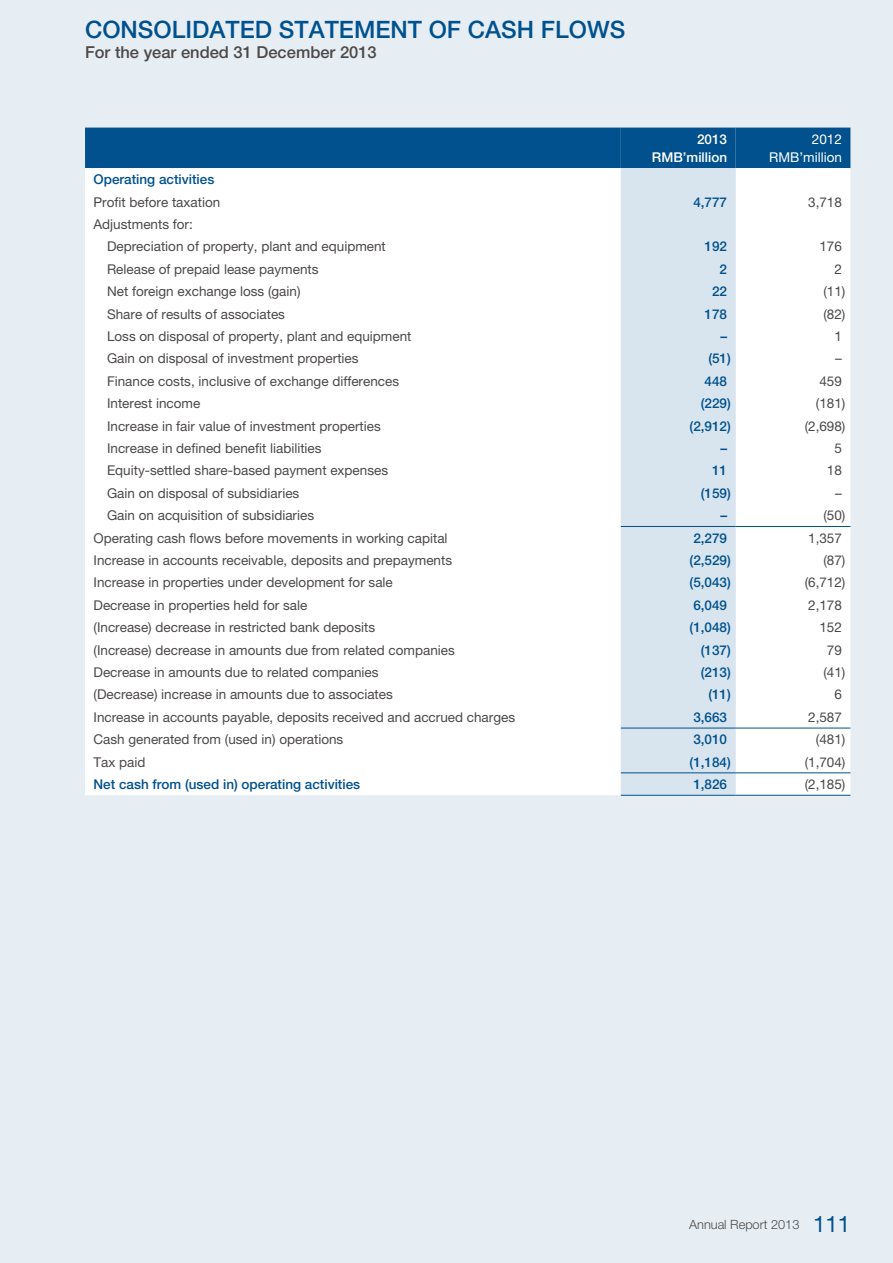
<style>
.page{position:relative;width:893px;height:1263px;background:#e6eef4}
.page>*{position:absolute;margin:0;border:0;box-sizing:border-box;transform-origin:0 0}
.t1{font:500 24px "Helvetica Neue";color:#00518e}
.t2{font:500 16.5px "Helvetica Neue";color:#4c4948}
.t3{font:13.5px/22.4px "Helvetica Neue";color:#4c4948}
.t4{font:500 13.5px "Helvetica Neue";color:#00518e}
.t5{font:500 13.5px "Helvetica Neue";color:#fff}
.t6{font:13.5px "Helvetica Neue";color:#fff}
.t7{font:300 12.75px "Helvetica Neue";color:#4c4948}
.s1{font-weight:400;font-size:22.5px;color:#00518e}
</style>
<div class="page">
<div style="left:85px;top:128px;width:765px;height:40px;background:#00518e"></div>
<div style="left:85px;top:168px;width:765px;height:627px;background:#fff"></div>
<div style="left:621px;top:168px;width:115px;height:627px;background:#d9e5ee"></div>
<hr style="left:621px;top:795px;width:115px;height:1px;background:#00518e">
<hr style="left:621px;top:773px;width:115px;height:1px;background:#00518e">
<hr style="left:736px;top:795px;width:114px;height:1px;background:#00518e">
<hr style="left:621px;top:728px;width:115px;height:1px;background:#00518e">
<hr style="left:736px;top:773px;width:114px;height:1px;background:#00518e">
<hr style="left:621px;top:526px;width:115px;height:1px;background:#00518e">
<hr style="left:736px;top:728px;width:114px;height:1px;background:#00518e">
<hr style="left:736px;top:526px;width:114px;height:1px;background:#00518e">
<h1 class="t1" style="left:85px;top:16px;width:542px">CONSOLIDATED STATEMENT OF CASH FLOWS</h1>
<p class="t2" style="left:85px;top:42px;width:293px">For the year ended 31 December 2013</p>
<p class="t5" style="left:697px;top:131px;width:32px">2013</p>
<p class="t6" style="left:812px;top:131px;width:32px">2012</p>
<p class="t5" style="left:652px;top:149px;width:77px">RMB’million</p>
<p class="t6" style="left:769px;top:149px;width:74px">RMB’million</p>
<p class="t4" style="left:94px;top:171px;width:122px">Operating activities</p>
<p class="t3" style="left:94px;top:190px;width:128px">Profit before taxation</p>
<p class="t4" style="left:693px;top:194px;width:35px">4,777</p>
<p class="t3" style="left:808px;top:190px;width:35px">3,718</p>
<p class="t3" style="left:107px;top:213px;width:280px;text-indent:-14px">Adjustments for:<br>Depreciation of property, plant and equipment</p>
<p class="t4" style="left:705px;top:238px;width:24px">192</p>
<p class="t3" style="left:819px;top:235px;width:24px">176</p>
<p class="t3" style="left:107px;top:258px;width:213px">Release of prepaid lease payments</p>
<p class="t4" style="left:720px;top:261px;width:9px">2</p>
<p class="t3" style="left:834px;top:258px;width:9px">2</p>
<p class="t3" style="left:107px;top:280px;width:195px">Net foreign exchange loss (gain)</p>
<p class="t4" style="left:712px;top:283px;width:17px">22</p>
<p class="t3" style="left:823px;top:280px;width:24px">(11)</p>
<p class="t3" style="left:107px;top:302px;width:179px">Share of results of associates</p>
<p class="t4" style="left:705px;top:306px;width:24px">178</p>
<p class="t3" style="left:823px;top:302px;width:24px">(82)</p>
<p class="t3" style="left:107px;top:325px;width:306px">Loss on disposal of property, plant and equipment</p>
<p class="t4" style="left:720px;top:328px;width:8px">–</p>
<p class="t3" style="left:834px;top:325px;width:9px">1</p>
<p class="t3" style="left:107px;top:347px;width:253px">Gain on disposal of investment properties</p>
<p class="t4" style="left:708px;top:350px;width:24px">(51)</p>
<p class="t3" style="left:835px;top:347px;width:8px">–</p>
<p class="t3" style="left:107px;top:370px;width:294px">Finance costs, inclusive of exchange differences</p>
<p class="t4" style="left:705px;top:373px;width:24px">448</p>
<p class="t3" style="left:819px;top:370px;width:24px">459</p>
<p class="t3" style="left:107px;top:392px;width:95px">Interest income</p>
<p class="t4" style="left:701px;top:395px;width:32px">(229)</p>
<p class="t3" style="left:816px;top:392px;width:31px">(181)</p>
<p class="t3" style="left:107px;top:414px;width:275px">Increase in fair value of investment properties</p>
<p class="t4" style="left:690px;top:418px;width:43px">(2,912)</p>
<p class="t3" style="left:805px;top:414px;width:42px">(2,698)</p>
<p class="t3" style="left:107px;top:437px;width:216px">Increase in defined benefit liabilities</p>
<p class="t4" style="left:720px;top:440px;width:8px">–</p>
<p class="t3" style="left:834px;top:437px;width:9px">5</p>
<p class="t3" style="left:107px;top:459px;width:283px">Equity-settled share-based payment expenses</p>
<p class="t4" style="left:712px;top:462px;width:17px">11</p>
<p class="t3" style="left:827px;top:459px;width:17px">18</p>
<p class="t3" style="left:107px;top:482px;width:194px">Gain on disposal of subsidiaries</p>
<p class="t4" style="left:701px;top:485px;width:32px">(159)</p>
<p class="t3" style="left:835px;top:482px;width:8px">–</p>
<p class="t3" style="left:107px;top:504px;width:209px">Gain on acquisition of subsidiaries</p>
<p class="t4" style="left:720px;top:507px;width:8px">–</p>
<p class="t3" style="left:823px;top:504px;width:24px">(50)</p>
<p class="t3" style="left:94px;top:526px;width:356px">Operating cash flows before movements in working capital</p>
<p class="t4" style="left:693px;top:530px;width:35px">2,279</p>
<p class="t3" style="left:808px;top:526px;width:35px">1,357</p>
<p class="t3" style="left:94px;top:549px;width:360px">Increase in accounts receivable, deposits and prepayments</p>
<p class="t4" style="left:690px;top:552px;width:43px">(2,529)</p>
<p class="t3" style="left:823px;top:549px;width:24px">(87)</p>
<p class="t3" style="left:94px;top:571px;width:301px">Increase in properties under development for sale</p>
<p class="t4" style="left:690px;top:574px;width:43px">(5,043)</p>
<p class="t3" style="left:805px;top:571px;width:42px">(6,712)</p>
<p class="t3" style="left:94px;top:593px;width:215px">Decrease in properties held for sale</p>
<p class="t4" style="left:693px;top:597px;width:35px">6,049</p>
<p class="t3" style="left:808px;top:593px;width:35px">2,178</p>
<p class="t3" style="left:94px;top:616px;width:283px">(Increase) decrease in restricted bank deposits</p>
<p class="t4" style="left:690px;top:619px;width:43px">(1,048)</p>
<p class="t3" style="left:819px;top:616px;width:24px">152</p>
<p class="t3" style="left:94px;top:638px;width:363px">(Increase) decrease in amounts due from related companies</p>
<p class="t4" style="left:701px;top:642px;width:32px">(137)</p>
<p class="t3" style="left:827px;top:638px;width:17px">79</p>
<p class="t3" style="left:94px;top:661px;width:287px">Decrease in amounts due to related companies</p>
<p class="t4" style="left:701px;top:664px;width:32px">(213)</p>
<p class="t3" style="left:823px;top:661px;width:24px">(41)</p>
<p class="t3" style="left:94px;top:683px;width:301px">(Decrease) increase in amounts due to associates</p>
<p class="t4" style="left:708px;top:686px;width:24px">(11)</p>
<p class="t3" style="left:834px;top:683px;width:9px">6</p>
<p class="t3" style="left:94px;top:705px;width:423px">Increase in accounts payable, deposits received and accrued charges</p>
<p class="t4" style="left:693px;top:709px;width:35px">3,663</p>
<p class="t3" style="left:808px;top:705px;width:35px">2,587</p>
<p class="t3" style="left:94px;top:728px;width:251px">Cash generated from (used in) operations</p>
<p class="t4" style="left:693px;top:731px;width:35px">3,010</p>
<p class="t3" style="left:816px;top:728px;width:31px">(481)</p>
<p class="t3" style="left:94px;top:750px;width:54px">Tax paid</p>
<p class="t4" style="left:690px;top:754px;width:43px">(1,184)</p>
<p class="t3" style="left:805px;top:750px;width:42px">(1,704)</p>
<p class="t4" style="left:94px;top:776px;width:268px">Net cash from (used in) operating activities</p>
<p class="t4" style="left:693px;top:776px;width:35px">1,826</p>
<p class="t3" style="left:805px;top:773px;width:42px">(2,185)</p>
<p class="t7" style="left:689px;top:1216px;width:163px">Annual Report 2013 <span class="s1">111</span></p>
</div>
